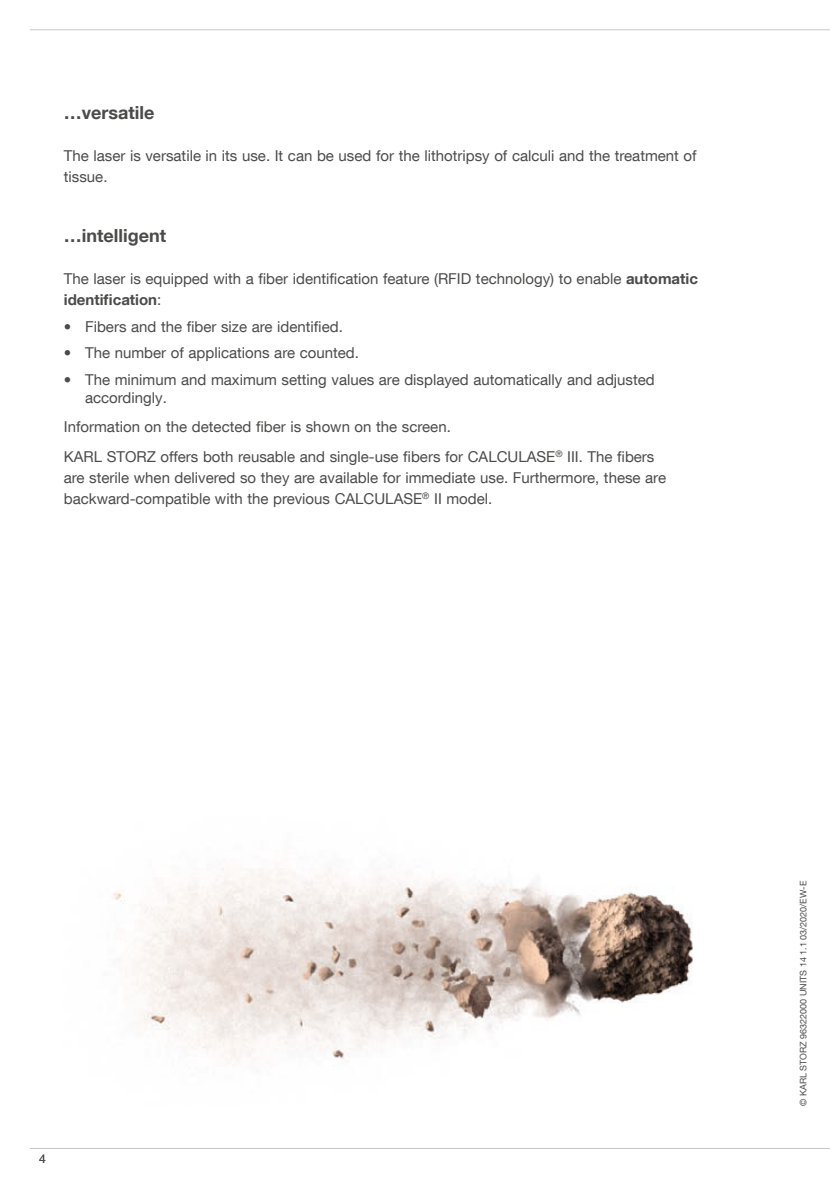
<style>
.page{position:relative;width:830px;height:1191px;background:#fff}
.page>*{position:absolute;margin:0;border:0;box-sizing:border-box;transform-origin:0 0}
.t1{font:700 18px "KS Helvetica Neue";color:#4b4b4a}
.t2{font:15px/21px "KS Helvetica Neue";color:#4b4b4a}
.t3{font:12px "KS Helvetica Neue";color:#4b4b4a}
.t4{font:9px "KS Helvetica Neue";color:#4b4b4a}
.s1{font-weight:700}
</style>
<div class="page">
<hr style="left:30px;top:29px;width:799px;height:1px;background:#c7c7c6">
<hr style="left:30px;top:1148px;width:799px;height:1px;background:#c7c7c6">
<img style="left:112px;top:866px;width:581px;height:200px">
<p class="t1" style="left:64px;top:101px;width:92px">…versatile</p>
<p class="t2" style="left:64px;top:145px;width:634px">The laser is versatile in its use. It can be used for the lithotripsy of calculi and the treatment of tissue.</p>
<p class="t1" style="left:64px;top:224px;width:104px">…intelligent</p>
<p class="t2" style="left:64px;top:268px;width:635px">The laser is equipped with a fiber identification feature (RFID technology) to enable <span class="s1">automatic identification</span>:</p>
<p class="t2" style="left:64px;top:316px;width:280px">• Fibers and the fiber size are identified.</p>
<p class="t2" style="left:64px;top:342px;width:296px">• The number of applications are counted.</p>
<p class="t2" style="left:85px;top:370px;width:571px;line-height:18px;text-indent:-21px">• The minimum and maximum setting values are displayed automatically and adjusted accordingly.</p>
<p class="t2" style="left:64px;top:412px;width:592px;line-height:29.5px">Information on the detected fiber is shown on the screen.<br>KARL STORZ offers both reusable and single-use fibers for CALCULASE<sup>®</sup> III. The fibers</p>
<p class="t2" style="left:64px;top:467px;width:603px">are sterile when delivered so they are available for immediate use. Furthermore, these are backward-compatible with the previous CALCULASE<sup>®</sup> II model.</p>
<p class="t3" style="left:39px;top:1151px;width:8px">4</p>
<p class="t4" style="left:797px;top:1106px;width:226px;rotate:-90deg">© KARL STORZ 96322000 UNITS 14 1.1 03/2020/EW-E</p>
</div>
